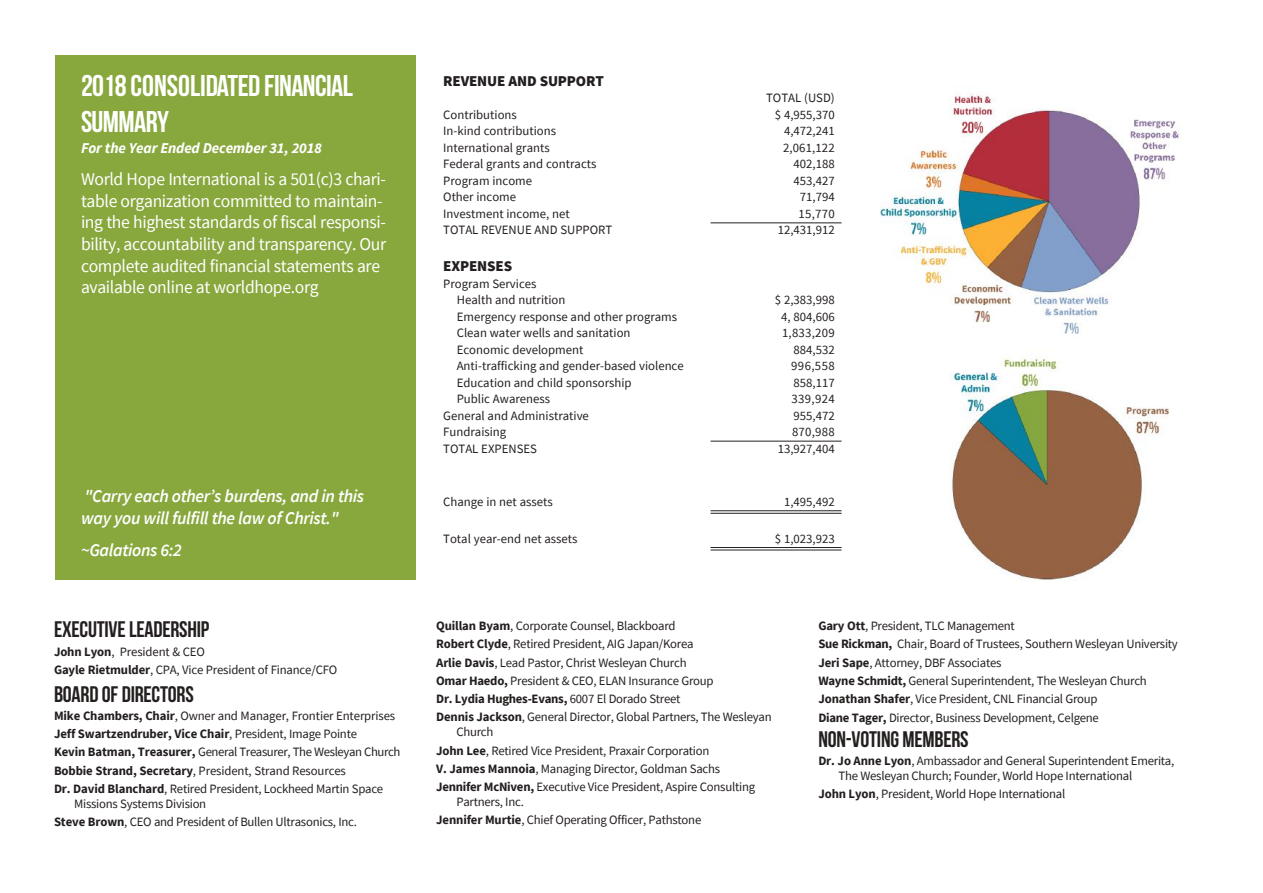
<style>
.page{position:relative;width:1263px;height:893px;background:#fff}
.page>*{position:absolute;margin:0;border:0;box-sizing:border-box;transform-origin:0 0}
.t1{font:700 30px/36px "Bebas Neue";letter-spacing:-.02em;color:#fff}
.t2{font:700 22.5px "Bebas Neue";letter-spacing:-.01em;color:#241f1f}
.t3{font:18px/21.6px "Source Sans Pro";letter-spacing:-.02em;color:#fff}
.t4{font:italic 600 18px/21.6px "Source Sans Pro";letter-spacing:-.02em;color:#fff}
.t5{font:italic 700 15px "Source Sans Pro";letter-spacing:-.01em;color:#fff}
.t6{font:900 15px "Source Sans Pro";letter-spacing:-.01em;color:#241f1f}
.t7{font:12.75px/18.3px "Source Sans Pro";letter-spacing:-.02em;color:#241f1f}
.t8{font:12.75px/16.5px "Source Sans Pro";color:#241f1f}
.s1{font-weight:700}
</style>
<div class="page">
<div style="left:55px;top:55px;width:360px;height:524px;background:#88a83e"></div>
<hr style="left:710px;top:222px;width:131px;height:1px;background:#241f1f">
<hr style="left:710px;top:441px;width:131px;height:1px;background:#241f1f">
<hr style="left:710px;top:510px;width:131px;height:1px;background:#241f1f">
<hr style="left:710px;top:513px;width:131px;height:1px;background:#241f1f">
<hr style="left:710px;top:547px;width:131px;height:1px;background:#241f1f">
<hr style="left:710px;top:550px;width:131px;height:1px;background:#241f1f">
<img style="left:950px;top:356px;width:220px;height:224px">
<img style="left:881px;top:94px;width:298px;height:240px">
<h1 class="t1" style="left:81px;top:67px;width:274px">2018 CONSOLIDATED FINANCIAL<br>SUMMARY</h1>
<p class="t5" style="left:81px;top:138px;width:242px">For the Year Ended December 31, 2018</p>
<p class="t3" style="left:81px;top:168px;width:307px">World Hope International is a 501(c)3 chari&shy;table organization committed to maintain&shy;ing the highest standards of fiscal responsi&shy;bility, accountability and transparency. Our complete audited financial statements are available online at worldhope.org</p>
<h3 class="t4" style="left:81px;top:485px;width:285px">"Carry each other’s burdens, and in this way you will fulfill the law of Christ."</h3>
<h3 class="t4" style="left:81px;top:539px;width:103px">~Galations 6:2</h3>
<h2 class="t2" style="left:54px;top:617px;width:157px">EXECUTIVE LEADERSHIP</h2>
<p class="t7" style="left:54px;top:642px;width:285px"><span class="s1">John Lyon</span>, President &amp; CEO<br><span class="s1">Gayle Rietmulder</span>, CPA, Vice President of Finance/CFO</p>
<h2 class="t2" style="left:54px;top:681px;width:141px">BOARD OF DIRECTORS</h2>
<p class="t7" style="left:54px;top:706px;width:348px"><span class="s1">Mike Chambers, Chair</span>, Owner and Manager, Frontier Enterprises <span class="s1">Jeff Swartzendruber, Vice Chair</span>, President, Image Pointe<br><span class="s1">Kevin Batman, Treasurer,</span> General Treasurer, The Wesleyan Church <span class="s1">Bobbie Strand, Secretary</span>, President, Strand Resources<br><span class="s1">Dr. David Blanchard</span>, Retired President, Lockheed Martin Space</p>
<p class="t7" style="left:54px;top:794px;width:304px;text-indent:20px">Missions Systems Division<br><span class="s1">Steve Brown</span>, CEO and President of Bullen Ultrasonics, Inc.</p>
<p class="t6" style="left:443px;top:71px;width:162px">REVENUE AND SUPPORT</p>
<p class="t8" style="left:766px;top:90px;width:70px">TOTAL (USD)</p>
<p class="t8" style="left:443px;top:106px;width:75px">Contributions</p>
<p class="t7" style="left:775px;top:106px;width:61px">$ 4,955,370</p>
<p class="t8" style="left:443px;top:123px;width:114px">In-kind contributions</p>
<p class="t7" style="left:784px;top:122px;width:52px">4,472,241</p>
<p class="t8" style="left:443px;top:139px;width:108px">International grants</p>
<p class="t7" style="left:783px;top:139px;width:53px">2,061,122</p>
<p class="t8" style="left:443px;top:156px;width:155px">Federal grants and contracts</p>
<p class="t7" style="left:793px;top:155px;width:43px">402,188</p>
<p class="t8" style="left:443px;top:172px;width:90px">Program income</p>
<p class="t7" style="left:793px;top:172px;width:43px">453,427</p>
<p class="t8" style="left:443px;top:189px;width:74px">Other income</p>
<p class="t7" style="left:800px;top:188px;width:36px">71,794</p>
<p class="t8" style="left:443px;top:205px;width:128px">Investment income, net</p>
<p class="t7" style="left:799px;top:205px;width:38px">15,770</p>
<p class="t8" style="left:443px;top:222px;width:171px">TOTAL REVENUE AND SUPPORT</p>
<p class="t7" style="left:778px;top:221px;width:59px">12,431,912</p>
<p class="t6" style="left:443px;top:256px;width:70px">EXPENSES</p>
<p class="t8" style="left:457px;top:275px;width:110px;text-indent:-14px">Program Services<br>Health and nutrition</p>
<p class="t7" style="left:775px;top:291px;width:61px">$ 2,383,998</p>
<p class="t8" style="left:457px;top:308px;width:222px">Emergency response and other programs</p>
<p class="t7" style="left:781px;top:307px;width:55px">4, 804,606</p>
<p class="t8" style="left:457px;top:325px;width:175px">Clean water wells and sanitation</p>
<p class="t7" style="left:782px;top:324px;width:54px">1,833,209</p>
<p class="t8" style="left:457px;top:341px;width:128px">Economic development</p>
<p class="t7" style="left:793px;top:340px;width:43px">884,532</p>
<p class="t8" style="left:457px;top:358px;width:229px">Anti-trafficking and gender-based violence</p>
<p class="t7" style="left:791px;top:357px;width:45px">996,558</p>
<p class="t8" style="left:457px;top:374px;width:176px">Education and child sponsorship</p>
<p class="t7" style="left:793px;top:373px;width:43px">858,117</p>
<p class="t8" style="left:457px;top:391px;width:95px">Public Awareness</p>
<p class="t7" style="left:792px;top:390px;width:45px">339,924</p>
<p class="t8" style="left:443px;top:407px;width:147px">General and Administrative</p>
<p class="t7" style="left:793px;top:406px;width:43px">955,472</p>
<p class="t8" style="left:443px;top:424px;width:65px">Fundraising</p>
<p class="t7" style="left:792px;top:423px;width:44px">870,988</p>
<p class="t8" style="left:443px;top:440px;width:95px">TOTAL EXPENSES</p>
<p class="t7" style="left:778px;top:439px;width:59px">13,927,404</p>
<p class="t8" style="left:443px;top:493px;width:111px">Change in net assets</p>
<p class="t7" style="left:784px;top:493px;width:52px">1,495,492</p>
<p class="t8" style="left:443px;top:530px;width:136px">Total year-end net assets</p>
<p class="t7" style="left:775px;top:529px;width:61px">$ 1,023,923</p>
<p class="t7" style="left:436px;top:617px;width:337px"><span class="s1">Quillan Byam</span>, Corporate Counsel, Blackboard<br><span class="s1">Robert Clyde</span>, Retired President, AIG Japan/Korea<br><span class="s1">Arlie Davis</span>, Lead Pastor, Christ Wesleyan Church<br><span class="s1">Omar Haedo,</span> President &amp; CEO, ELAN Insurance Group<br><span class="s1">Dr. Lydia Hughes-Evans,</span> 6007 El Dorado Street<br><span class="s1">Dennis Jackson</span>, General Director, Global Partners, The Wesleyan</p>
<p class="t7" style="left:436px;top:723px;width:320px;text-indent:20px">Church<br><span class="s1">John Lee</span>, Retired Vice President, Praxair Corporation<br><span class="s1">V. James Mannoia</span>, Managing Director, Goldman Sachs <span class="s1">Jennifer McNiven,</span> Executive Vice President, Aspire Consulting</p>
<p class="t7" style="left:436px;top:793px;width:267px;text-indent:20px">Partners, Inc.<br><span class="s1">Jennifer Murtie</span>, Chief Operating Officer, Pathstone</p>
<p class="t7" style="left:818px;top:617px;width:361px"><span class="s1">Gary Ott</span>, President, TLC Management<br><span class="s1">Sue Rickman,</span> Chair, Board of Trustees, Southern Wesleyan University <span class="s1">Jeri Sape</span>, Attorney, DBF Associates<br><span class="s1">Wayne Schmidt,</span> General Superintendent, The Wesleyan Church <span class="s1">Jonathan Shafer</span>, Vice President, CNL Financial Group<br><span class="s1">Diane Tager,</span> Director, Business Development, Celgene</p>
<h2 class="t2" style="left:818px;top:727px;width:152px">NON-VOTING MEMBERS</h2>
<p class="t7" style="left:838px;top:753px;width:337px;line-height:15px;text-indent:-20px"><span class="s1">Dr. Jo Anne Lyon</span>, Ambassador and General Superintendent Emerita,<br>The Wesleyan Church; Founder, World Hope International</p>
<p class="t7" style="left:818px;top:785px;width:249px"><span class="s1">John Lyon</span>, President, World Hope International</p>
</div>
